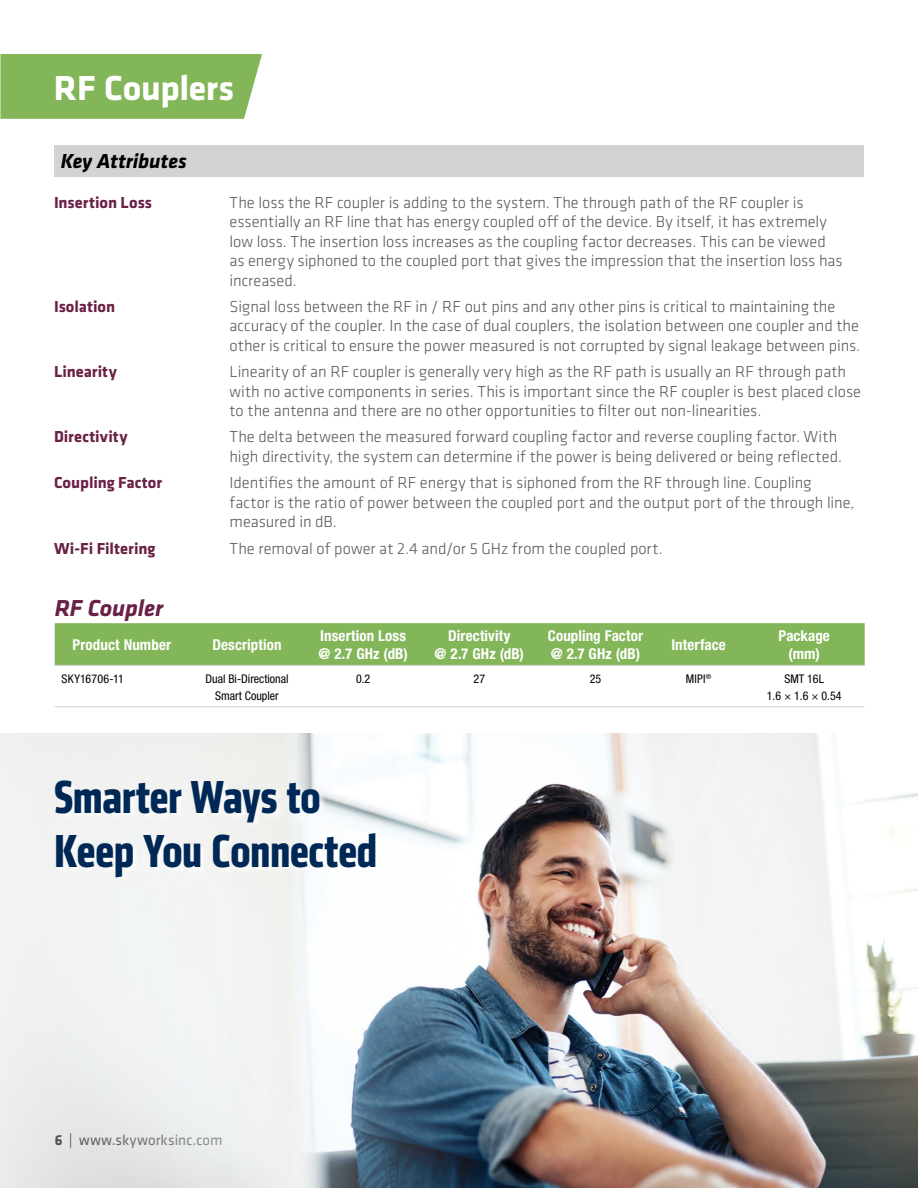
<style>
.page{position:relative;width:918px;height:1188px;background:#fff}
.page>*{position:absolute;margin:0;border:0;box-sizing:border-box;transform-origin:0 0}
.t1{font:700 condensed 48px/54px "Klavika";letter-spacing:-.005em;color:#002856}
.t2{font:700 36px "Klavika";letter-spacing:-.01em;color:#fff}
.t3{font:italic 700 24px "Klavika";letter-spacing:-.005em;color:#692145}
.t4{font:italic 700 21px "Klavika";letter-spacing:-.005em;color:#000}
.t5{font:300 16.5px/19.5px "Klavika";color:#58595b}
.t6{font:700 16.5px "Klavika";color:#692145}
.t7{font:700 condensed 15px/18px "Helvetica Neue LT Std";letter-spacing:.005em;color:#fff}
.t8{font:15px "Klavika";letter-spacing:.01em;color:#414042}
.t9{font:condensed 12px/16.5px "Helvetica Neue LT Std";color:#000;text-align:center}
.s1{font-weight:700}
</style>
<div class="page">
<div style="left:55px;top:623px;width:810px;height:42px;background:#83b659"></div>
<hr style="left:55px;top:665px;width:134px;height:1px;background:#d1d3d4">
<hr style="left:189px;top:665px;width:116px;height:1px;background:#d1d3d4">
<hr style="left:305px;top:665px;width:116px;height:1px;background:#d1d3d4">
<hr style="left:421px;top:665px;width:116px;height:1px;background:#d1d3d4">
<hr style="left:537px;top:665px;width:117px;height:1px;background:#d1d3d4">
<hr style="left:654px;top:665px;width:90px;height:1px;background:#d1d3d4">
<hr style="left:744px;top:665px;width:121px;height:1px;background:#d1d3d4">
<hr style="left:55px;top:706px;width:134px;height:1px;background:#d1d3d4">
<hr style="left:189px;top:706px;width:116px;height:1px;background:#d1d3d4">
<hr style="left:305px;top:706px;width:116px;height:1px;background:#d1d3d4">
<hr style="left:421px;top:706px;width:116px;height:1px;background:#d1d3d4">
<hr style="left:537px;top:706px;width:117px;height:1px;background:#d1d3d4">
<hr style="left:654px;top:706px;width:90px;height:1px;background:#d1d3d4">
<hr style="left:744px;top:706px;width:121px;height:1px;background:#d1d3d4">
<div style="left:0;top:54px;width:262px;height:65px;background:#83b659"></div>
<div style="left:54px;top:145px;width:810px;height:32px;background:#d1d3d4"></div>
<img style="left:0;top:733px;width:918px;height:455px">
<div style="left:54px;top:779px;width:329px;height:105px;background:#f4f5f4"></div>
<h2 class="t2" style="left:54px;top:62px;width:182px">RF Couplers</h2>
<p class="t4" style="left:61px;top:146px;width:128px">Key Attributes</p>
<p class="t6" style="left:54px;top:190px;width:99px">Insertion Loss</p>
<p class="t5" style="left:230px;top:192px;width:615px">The loss the RF coupler is adding to the system. The through path of the RF coupler is essentially an RF line that has energy coupled off of the device. By itself, it has extremely low loss. The insertion loss increases as the coupling factor decreases. This can be viewed as energy siphoned to the coupled port that gives the impression that the insertion loss has increased.</p>
<p class="t6" style="left:54px;top:295px;width:63px">Isolation</p>
<p class="t5" style="left:230px;top:297px;width:632px">Signal loss between the RF in / RF out pins and any other pins is critical to maintaining the accuracy of the coupler. In the case of dual couplers, the isolation between one coupler and the other is critical to ensure the power measured is not corrupted by signal leakage between pins.</p>
<p class="t6" style="left:54px;top:360px;width:64px">Linearity</p>
<p class="t5" style="left:230px;top:362px;width:633px">Linearity of an RF coupler is generally very high as the RF path is usually an RF through path with no active components in series. This is important since the RF coupler is best placed close to the antenna and there are no other opportunities to filter out non-linearities.</p>
<p class="t6" style="left:54px;top:425px;width:75px">Directivity</p>
<p class="t5" style="left:230px;top:427px;width:614px">The delta between the measured forward coupling factor and reverse coupling factor. With high directivity, the system can determine if the power is being delivered or being reflected.</p>
<p class="t6" style="left:54px;top:471px;width:110px">Coupling Factor</p>
<p class="t5" style="left:230px;top:473px;width:626px">Identifies the amount of RF energy that is siphoned from the RF through line. Coupling factor is the ratio of power between the coupled port and the output port of the through line, measured in dB.</p>
<p class="t6" style="left:54px;top:536px;width:103px">Wi-Fi Filtering</p>
<p class="t5" style="left:230px;top:538px;width:435px">The removal of power at 2.4 and/or 5 GHz from the coupled port.</p>
<h3 class="t3" style="left:55px;top:591px;width:110px">RF Coupler</h3>
<p class="t7" style="left:73px;top:635px;width:100px">Product Number</p>
<p class="t7" style="left:213px;top:635px;width:71px">Description</p>
<p class="t7" style="left:319px;top:626px;width:91px">Insertion Loss @ 2.7 GHz (dB)</p>
<p class="t7" style="left:435px;top:626px;width:91px;text-align:center">Directivity<br>@ 2.7 GHz (dB)</p>
<p class="t7" style="left:548px;top:626px;width:97px">Coupling Factor @ 2.7 GHz (dB)</p>
<p class="t7" style="left:671px;top:635px;width:56px">Interface</p>
<p class="t7" style="left:779px;top:626px;width:53px;text-align:center">Package (mm)</p>
<p class="t9" style="left:61px;top:671px;width:64px">SKY16706-11</p>
<p class="t9" style="left:206px;top:671px;width:85px">Dual Bi-Directional<br>Smart Coupler</p>
<p class="t9" style="left:356px;top:671px;width:16px">0.2</p>
<p class="t9" style="left:474px;top:671px;width:13px">27</p>
<p class="t9" style="left:590px;top:671px;width:13px">25</p>
<p class="t9" style="left:686px;top:671px;width:27px">MIPI<sup>®</sup></p>
<p class="t9" style="left:767px;top:671px;width:76px">SMT 16L<br>1.6 × 1.6 × 0.54</p>
<h1 class="t1" style="left:54px;top:770px;width:325px">Smarter Ways to<br>Keep You Connected</h1>
<p class="t8" style="left:55px;top:1130px;width:169px"><span class="s1">6</span> | www.skyworksinc.com</p>
</div>
